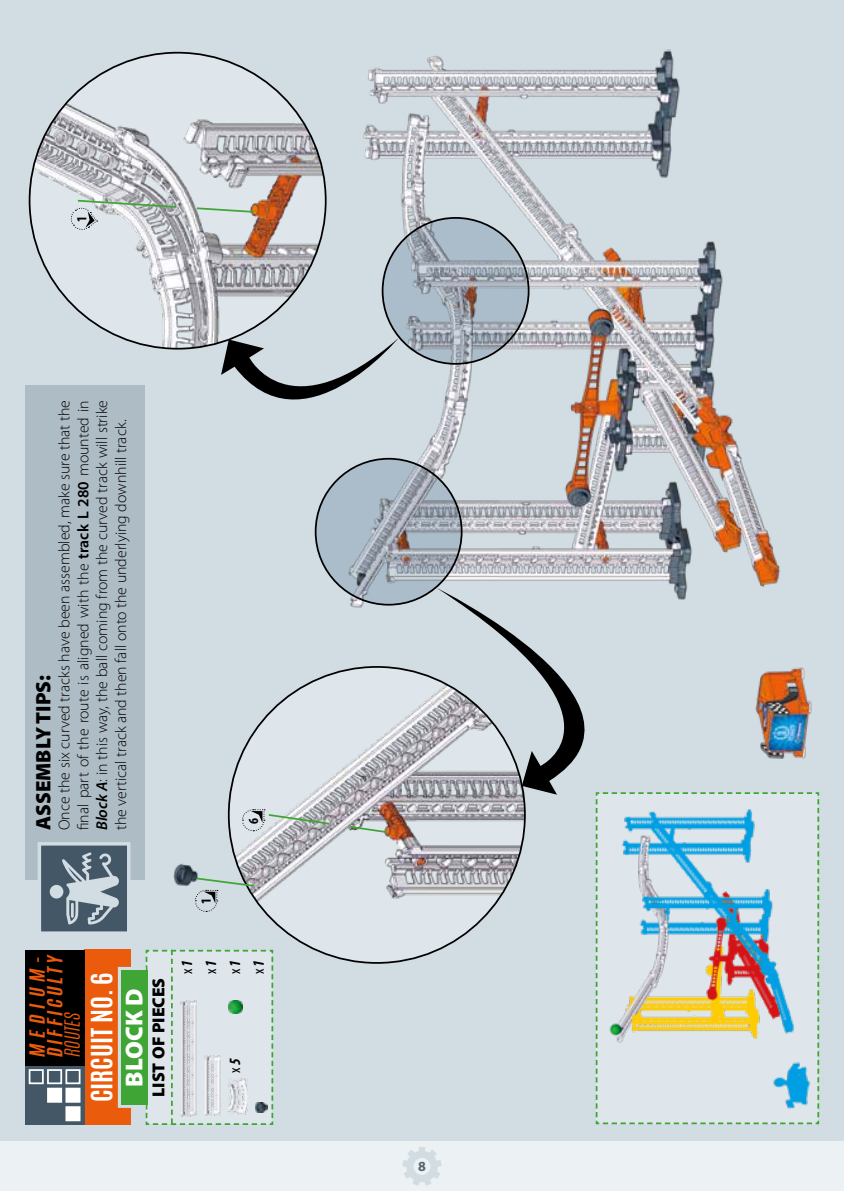
<style>
.page{position:relative;width:844px;height:1191px;background:#fff}
.page>*{position:absolute;margin:0;border:0;box-sizing:border-box;transform-origin:0 0}
.t1{font:700 24.5px "Antonio";color:#fff;scale:1.08 1}
.t2{font:900 24.5px "Myriad Pro";color:#fff}
.t3{font:900 21px "Myriad Pro";color:#000}
.t4{font:italic 700 17.5px/17.5px "Antonio";color:#ea5b0b;scale:1.08 1}
.t5{font:900 17.5px "Myriad Pro";color:#000}
.t6{font:italic 300 17.5px "Antonio";color:#ea5b0b;scale:1.08 1}
.t7{font:300 15.75px/18.9px "Myriad Pro";color:#000;text-align:justify}
.t8{font:condensed 15.75px/23.8px "Myriad Pro";color:#000}
.t9{font:700 condensed 14px "Myriad Pro";color:#000}
.t10{font:700 14px "Myriad Pro";color:#546472}
.s1{font-weight:600}
.s2{font-weight:600;font-style:italic}
.s3{font-weight:700;font-style:italic}
</style>
<div class="page">
<div style="left:0;top:0;width:843px;height:1191px;background:#d1dce3"></div>
<hr style="left:843px;top:0;width:1px;height:1191px;background:#d1dce3">
<div style="left:0;top:1141px;width:843px;height:50px;background:#ecf1f3"></div>
<div style="left:25px;top:385px;width:120px;height:494px;background:#aebcc5"></div>
<svg style="left:36px;top:842px;width:96px;height:90px"></svg>
<img style="left:229px;top:667px;width:295px;height:296px;border-radius:148px">
<img style="left:173px;top:839px;width:77px;height:47px">
<img style="left:328px;top:49px;width:484px;height:724px">
<svg style="left:315px;top:459px;width:146px;height:145px;background:#a1adb8"></svg>
<svg style="left:382px;top:218px;width:146px;height:146px;background:#9fabb6"></svg>
<img style="left:30px;top:53px;width:295px;height:296px;border-radius:148px">
<svg style="left:437px;top:588px;width:234px;height:206px"></svg>
<svg style="left:221px;top:338px;width:177px;height:116px"></svg>
<svg style="left:241px;top:808px;width:90px;height:23px"></svg>
<svg style="left:194px;top:876px;width:61px;height:36px"></svg>
<svg style="left:347px;top:824px;width:42px;height:10px"></svg>
<svg style="left:195px;top:206px;width:60px;height:8px"></svg>
<svg style="left:70px;top:199px;width:108px;height:31px"></svg>
<svg style="left:594px;top:791px;width:225px;height:334px"></svg>
<img style="left:600px;top:805px;width:212px;height:311px">
<div style="left:84px;top:949px;width:46px;height:176px;background:#ea5b0b"></div>
<div style="left:25px;top:1065px;width:59px;height:60px;background:#435766"></div>
<div style="left:25px;top:949px;width:59px;height:116px;background:#000"></div>
<div style="left:65px;top:1106px;width:15px;height:15px;background:#fff;border:2px solid #fff"></div>
<div style="left:65px;top:1087px;width:15px;height:15px;background:#fff;border:2px solid #fff"></div>
<div style="left:47px;top:1087px;width:15px;height:15px;background:#fff;border:2px solid #fff"></div>
<div style="left:65px;top:1069px;width:15px;height:15px;border:2px solid #fff"></div>
<div style="left:47px;top:1069px;width:15px;height:15px;border:2px solid #fff"></div>
<div style="left:29px;top:1069px;width:15px;height:15px;border:2px solid #fff"></div>
<svg style="left:117px;top:949px;width:157px;height:176px"></svg>
<div style="left:121px;top:970px;width:26px;height:134px;background:#3fa535"></div>
<svg style="left:402px;top:1147px;width:39px;height:38px"></svg>
<p class="t9" style="left:74px;top:222px;width:7px;rotate:-90deg">1</p>
<p class="t7" style="left:55px;top:830px;width:432px;rotate:-90deg">Once the six curved tracks have been assembled, make sure that the final part of the route is aligned with the <span class="s1">track L 280</span> mounted in <span class="s2">Block A</span>: in this way, the ball coming from the curved track will strike the vertical track and then fall onto the underlying downhill track.</p>
<h2 class="t3" style="left:31px;top:830px;width:157px;rotate:-90deg">ASSEMBLY TIPS:</h2>
<p class="t9" style="left:245px;top:824px;width:7px;rotate:-90deg">6</p>
<p class="t9" style="left:198px;top:904px;width:7px;rotate:-90deg">1</p>
<p class="t4" style="left:29px;top:1058px;width:99px;rotate:-90deg">MEDIUM-<br>DIFFICULTY</p>
<p class="t6" style="left:61px;top:1058px;width:46px;rotate:-90deg">ROUTES</p>
<h1 class="t1" style="left:84px;top:1102px;width:122px;rotate:-90deg">CIRCUIT NO. 6</h1>
<h1 class="t2" style="left:120px;top:1086px;width:100px;rotate:-90deg">BLOCK D</h1>
<p class="t5" style="left:148px;top:1097px;width:121px;rotate:-90deg">LIST OF PIECES</p>
<p class="t8" style="left:175px;top:974px;width:16px;rotate:-90deg">x <span class="s3">1 </span>x <span class="s3">1</span></p>
<p class="t8" style="left:223px;top:974px;width:16px;rotate:-90deg">x <span class="s3">1 </span>x <span class="s3">1</span></p>
<p class="t8" style="left:223px;top:1073px;width:16px;rotate:-90deg">x <span class="s3">5</span></p>
<p class="t10" style="left:418px;top:1157px;width:9px">8</p>
</div>
